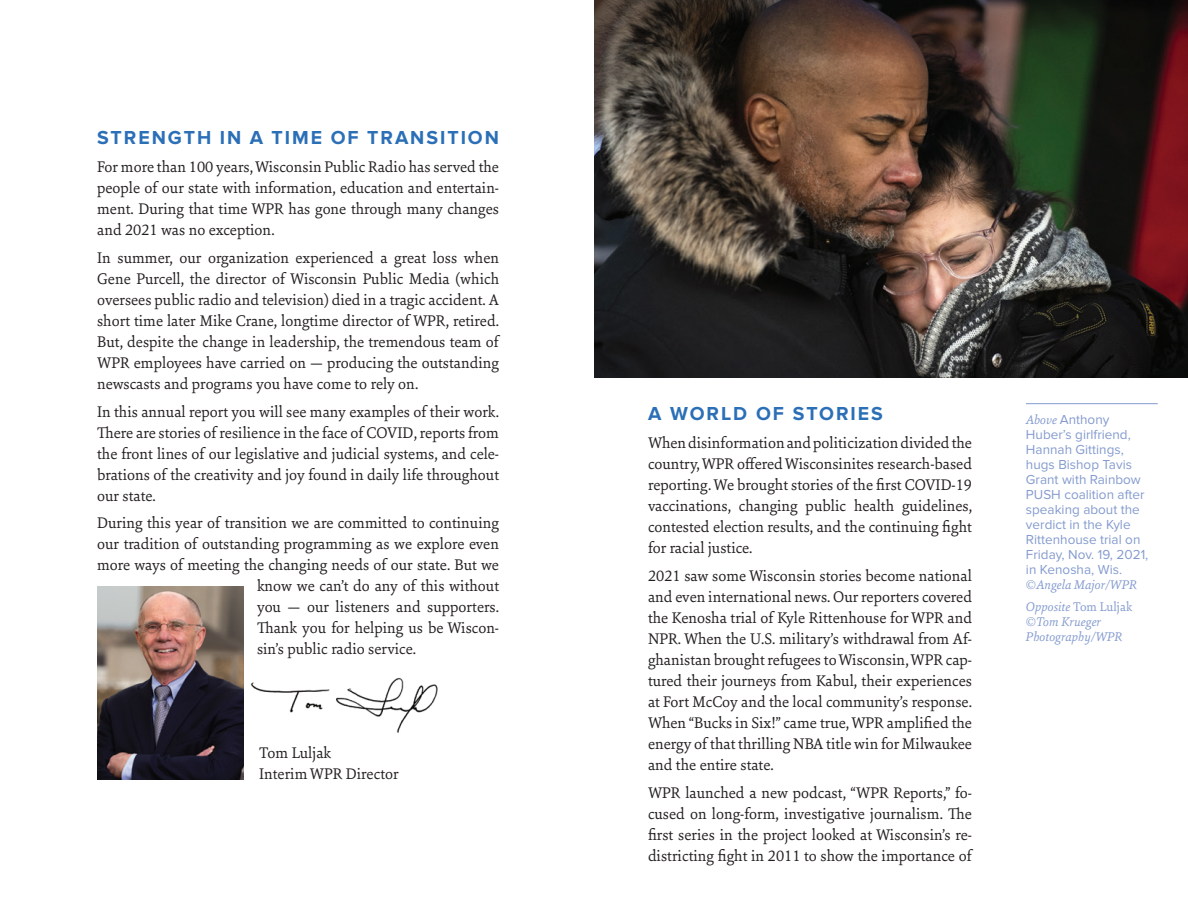
<style>
.page{position:relative;width:1188px;height:918px;background:#fff}
.page>*{position:absolute;margin:0;border:0;box-sizing:border-box;transform-origin:0 0}
.t1{font:700 19.5px "Proxima Nova";letter-spacing:.1em;color:#2b6fb7}
.t2{font:16.5px/21px "Sina Nova";color:#231f20;text-align:justify}
.t3{font:13.5px/15px "Proxima Nova";color:#849bcf}
.t4{font:italic 13.5px/15px "Sina Nova";color:#849bcf}
.s1{font-family:"Sina Nova";font-style:italic}
.s2{font-style:normal}
</style>
<div class="page">
<img style="left:97px;top:586px;width:147px;height:193px">
<img style="left:250px;top:678px;width:188px;height:55px">
<img style="left:594px;top:0;width:594px;height:378px">
<hr style="left:1026px;top:403px;width:132px;height:1px;background:#849bcf">
<p class="t1" style="left:97px;top:127px;width:403px">STRENGTH IN A TIME OF TRANSITION</p>
<p class="t2" style="left:97px;top:156px;width:403px">For more than 100 years, Wisconsin Public Radio has served the people of our state with information, education and entertain&shy;ment. During that time WPR has gone through many changes and 2021 was no exception.</p>
<p class="t2" style="left:97px;top:247px;width:403px">In summer, our organization experienced a great loss when Gene Purcell, the director of Wisconsin Public Media (which oversees public radio and television) died in a tragic accident. A short time later Mike Crane, longtime director of WPR, retired.<br>But, despite the change in leadership, the tremendous team of WPR employees have carried on — producing the outstanding newscasts and programs you have come to rely on.</p>
<p class="t2" style="left:97px;top:400px;width:403px">In this annual report you will see many examples of their work.<br>There are stories of resilience in the face of COVID, reports from the front lines of our legislative and judicial systems, and cele&shy;brations of the creativity and joy found in daily life throughout our state.</p>
<p class="t2" style="left:97px;top:512px;width:403px">During this year of transition we are committed to continuing</p>
<p class="t2" style="left:97px;top:533px;width:403px">our tradition of outstanding programming as we explore even</p>
<p class="t2" style="left:97px;top:554px;width:403px">more ways of meeting the changing needs of our state. But we</p>
<p class="t2" style="left:257px;top:575px;width:244px">know we can’t do any of this without</p>
<p class="t2" style="left:257px;top:596px;width:244px">you — our listeners and supporters.</p>
<p class="t2" style="left:257px;top:617px;width:244px">Thank you for helping us be Wiscon-</p>
<p class="t2" style="left:257px;top:638px;width:161px">sin’s public radio service.</p>
<p class="t2" style="left:259px;top:742px;width:141px">Tom Luljak<br>Interim WPR Director</p>
<p class="t1" style="left:648px;top:403px;width:236px">A WORLD OF STORIES</p>
<p class="t2" style="left:648px;top:432px;width:326px">When disinformation and politicization divided the country, WPR offered Wisconsinites research-based reporting. We brought stories of the first COVID-19 vaccinations, changing public health guidelines, contested election results, and the continuing fight for racial justice.</p>
<p class="t2" style="left:648px;top:565px;width:326px">2021 saw some Wisconsin stories become national and even international news. Our reporters covered the Kenosha trial of Kyle Rittenhouse for WPR and NPR. When the U.S. military’s withdrawal from Af&shy;ghanistan brought refugees to Wisconsin, WPR cap&shy;tured their journeys from Kabul, their experiences at Fort McCoy and the local community’s response.<br>When “Bucks in Six!” came true, WPR amplified the energy of that thrilling NBA title win for Milwaukee and the entire state.</p>
<p class="t2" style="left:648px;top:781px;width:326px">WPR launched a new podcast, “WPR Reports,” fo&shy;cused on long-form, investigative journalism. The first series in the project looked at Wisconsin’s re&shy;districting fight in 2011 to show the importance of</p>
<p class="t3" style="left:1026px;top:413px;width:124px"><span class="s1">Above</span> Anthony<br>Huber’s girlfriend,<br>Hannah Gittings, hugs Bishop Tavis<br>Grant with Rainbow<br>PUSH coalition after speaking about the verdict in the Kyle<br>Rittenhouse trial on<br>Friday, Nov. 19, 2021, in Kenosha, Wis. <span class="s1">©Angela Major/WPR</span></p>
<p class="t4" style="left:1026px;top:599px;width:108px">Opposite <span class="s2">Tom Luljak </span>©Tom Krueger<br>Photography/WPR</p>
</div>
